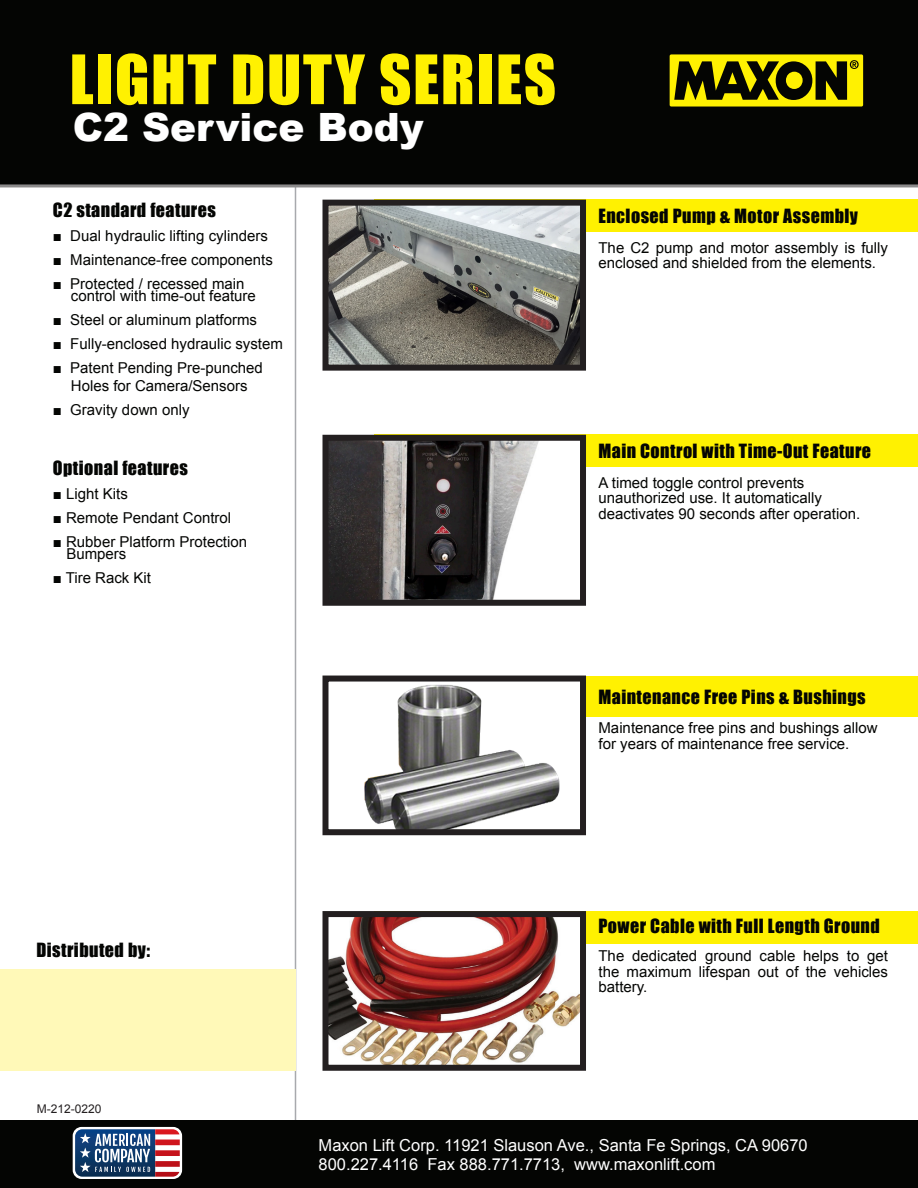
<style>
.page{position:relative;width:918px;height:1188px;background:#fff}
.page>*{position:absolute;margin:0;border:0;box-sizing:border-box;transform-origin:0 0}
.t1{font:62.85px "Impact";letter-spacing:.025em;color:#fff101}
.t2{font:900 39px "Arial";color:#fff}
.TOC_TEXT{font:18px "Impact";letter-spacing:.025em;color:#040503}
.t3{font:16.5px/19.5px "Arial";color:#fff}
.TOC_TEXT-2{font:15px/15.8px "Arial";color:#040503}
.TOC_TEXT-3{font:12px "Arial";color:#231f20}
</style>
<div class="page">
<hr style="left:295px;top:180px;width:1px;height:952px;background:#a8a9ad">
<div style="left:0;top:0;width:918px;height:187px;background:#040503"></div>
<div style="left:670px;top:54px;width:193px;height:53px;background:#fff101;border-radius:2px"></div>
<svg style="left:674px;top:60px;width:185px;height:40px"></svg>
<div style="left:0;top:1120px;width:918px;height:68px;background:#040503"></div>
<div style="left:73px;top:1127px;width:109px;height:52px;background:#fff;border-radius:9px"></div>
<svg style="left:75px;top:1129px;width:105px;height:48px"></svg>
<div style="left:374px;top:911px;width:544px;height:32px;background:#fff101"></div>
<img style="left:329px;top:918px;width:250px;height:146px">
<div style="left:322px;top:911px;width:264px;height:160px;border:6px solid #231f20"></div>
<div style="left:374px;top:435px;width:544px;height:32px;background:#fff101"></div>
<img style="left:329px;top:442px;width:250px;height:157px">
<div style="left:322px;top:435px;width:264px;height:171px;border:6px solid #231f20"></div>
<div style="left:374px;top:200px;width:544px;height:32px;background:#fff101"></div>
<img style="left:329px;top:207px;width:250px;height:157px">
<div style="left:322px;top:200px;width:264px;height:171px;border:6px solid #231f20"></div>
<div style="left:374px;top:676px;width:544px;height:40px;background:#fff101"></div>
<div style="left:326px;top:679px;width:257px;height:153px;background:#fff"></div>
<img style="left:364px;top:684px;width:196px;height:144px">
<div style="left:322px;top:676px;width:264px;height:159px;border:6px solid #231f20"></div>
<div style="left:0;top:969px;width:295px;height:102px;background:#fff9b8"></div>
<h1 class="t1" style="left:70px;top:31px;width:488px">LIGHT DUTY SERIES</h1>
<h2 class="t2" style="left:73px;top:99px;width:353px">C2 Service Body</h2>
<p class="TOC_TEXT" style="left:53px;top:196px;width:165px">C2 standard features</p>
<p class="TOC_TEXT-2" style="left:53px;top:229px;width:216px">■ Dual hydraulic lifting cylinders</p>
<p class="TOC_TEXT-2" style="left:53px;top:253px;width:221px">■ Maintenance-free components</p>
<p class="TOC_TEXT-2" style="left:71px;top:278px;width:187px;line-height:12px;text-indent:-18px">■ Protected / recessed main control with time-out feature</p>
<p class="TOC_TEXT-2" style="left:53px;top:313px;width:206px">■ Steel or aluminum platforms</p>
<p class="TOC_TEXT-2" style="left:53px;top:337px;width:231px">■ Fully-enclosed hydraulic system</p>
<p class="TOC_TEXT-2" style="left:53px;top:359px;width:212px;line-height:18px;text-align:center">■ Patent Pending Pre-punched<br>Holes for Camera/Sensors</p>
<p class="TOC_TEXT-2" style="left:53px;top:403px;width:138px">■ Gravity down only</p>
<p class="TOC_TEXT" style="left:53px;top:454px;width:137px">Optional features</p>
<p class="TOC_TEXT-2" style="left:53px;top:487px;width:76px">■ Light Kits</p>
<p class="TOC_TEXT-2" style="left:53px;top:511px;width:180px">■ Remote Pendant Control</p>
<p class="TOC_TEXT-2" style="left:66px;top:536px;width:182px;line-height:12px;text-indent:-14px">■ Rubber Platform Protection<br>Bumpers</p>
<p class="TOC_TEXT-2" style="left:53px;top:571px;width:100px">■ Tire Rack Kit</p>
<p class="TOC_TEXT" style="left:598px;top:202px;width:261px">Enclosed Pump &amp; Motor Assembly</p>
<p class="TOC_TEXT-2" style="left:598px;top:240px;width:291px">The C2 pump and motor assembly is fully enclosed and shielded from the elements.</p>
<p class="TOC_TEXT" style="left:598px;top:437px;width:274px">Main Control with Time-Out Feature</p>
<p class="TOC_TEXT-2" style="left:598px;top:475px;width:263px">A timed toggle control prevents unauthorized use. It automatically deactivates 90 seconds after operation.</p>
<p class="TOC_TEXT" style="left:598px;top:683px;width:269px">Maintenance Free Pins &amp; Bushings</p>
<p class="TOC_TEXT-2" style="left:598px;top:720px;width:281px">Maintenance free pins and bushings allow for years of maintenance free service.</p>
<p class="TOC_TEXT" style="left:36px;top:936px;width:115px">Distributed by:</p>
<p class="TOC_TEXT-3" style="left:37px;top:1101px;width:66px">M-212-0220</p>
<p class="TOC_TEXT" style="left:598px;top:912px;width:283px">Power Cable with Full Length Ground</p>
<p class="TOC_TEXT-2" style="left:598px;top:948px;width:291px;text-align:justify">The dedicated ground cable helps to get the maximum lifespan out of the vehicles battery.</p>
<p class="t3" style="left:319px;top:1135px;width:491px">Maxon Lift Corp. 11921 Slauson Ave., Santa Fe Springs, CA 90670<br>800.227.4116 Fax 888.771.7713, www.maxonlift.com</p>
</div>
